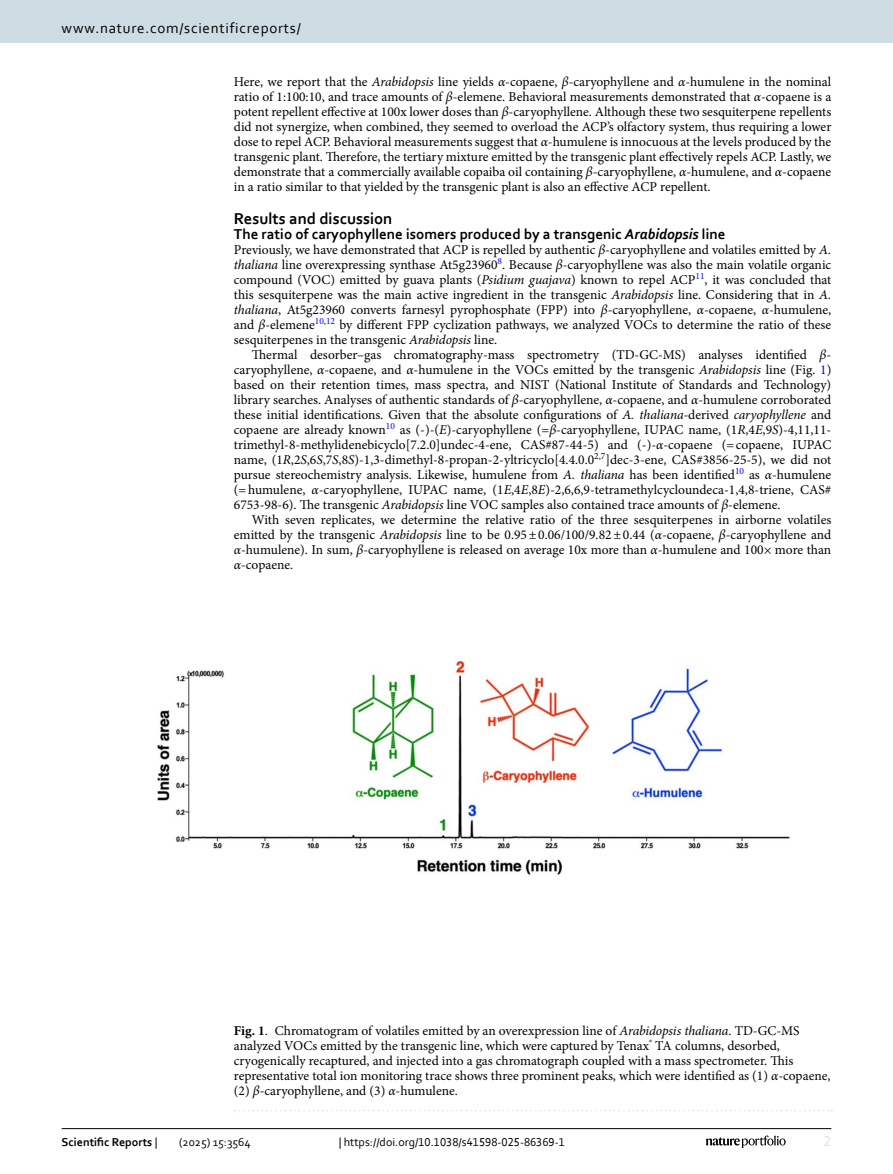
<style>
.page{position:relative;width:893px;height:1174px;background:#fff}
.page>*{position:absolute;margin:0;border:0;box-sizing:border-box;transform-origin:0 0}
.Head_1{font:700 16.5px "Corbel";color:#000}
.Head_2_After_1{font:700 15px "Corbel";color:#000}
.t1{font:15px "Corbel";letter-spacing:.05em;color:#000}
.t2{font:15px "Corbel";color:#d9e4eb}
.Body_Text{font:13.5px/15px "Minion Pro";color:#000;text-align:justify}
.Body_Text_Indent{font:13.5px/15px "Minion Pro";color:#000;text-align:justify}
.Figure_Caption{font:13.5px/15px "Minion Pro";color:#000}
.t3{font:12px "Corbel";color:#000}
.t4{font:700 12px "Corbel";color:#000}
.s1{font-style:italic}
.s2{color:#00f}
.s3{font-weight:700}
.s4{font-weight:400}
</style>
<div class="page">
<img style="left:157px;top:660px;width:633px;height:215px">
<svg style="left:235px;top:1110px;width:597px;height:1px"></svg>
<hr style="left:62px;top:1128px;width:769px;height:1px;background:#000">
<svg style="left:706px;top:1135px;width:80px;height:12px"></svg>
<div style="left:0;top:0;width:893px;height:43px;background:#cedde4"></div>
<p class="t1" style="left:62px;top:18px;width:241px">www.nature.com/scientificreports/</p>
<p class="Body_Text" style="left:234px;top:74px;width:599px">Here, we report that the <span class="s1">Arabidopsis</span> line yields <span class="s1">α</span>-copaene, <span class="s1">β</span>-caryophyllene and <span class="s1">α</span>-humulene in the nominal ratio of 1:100:10, and trace amounts of <span class="s1">β</span>-elemene. Behavioral measurements demonstrated that <span class="s1">α</span>-copaene is a potent repellent effective at 100x lower doses than <span class="s1">β</span>-caryophyllene. Although these two sesquiterpene repellents did not synergize, when combined, they seemed to overload the ACP’s olfactory system, thus requiring a lower dose to repel ACP. Behavioral measurements suggest that <span class="s1">α</span>-humulene is innocuous at the levels produced by the transgenic plant. Therefore, the tertiary mixture emitted by the transgenic plant effectively repels ACP. Lastly, we demonstrate that a commercially available copaiba oil containing <span class="s1">β</span>-caryophyllene, <span class="s1">α</span>-humulene, and <span class="s1">α</span>-copaene in a ratio similar to that yielded by the transgenic plant is also an effective ACP repellent.</p>
<p class="Head_1" style="left:234px;top:208px;width:160px">Results and discussion</p>
<p class="Head_2_After_1" style="left:234px;top:224px;width:493px">The ratio of caryophyllene isomers produced by a transgenic <span class="s1">Arabidopsis</span> line</p>
<p class="Body_Text" style="left:234px;top:242px;width:599px">Previously, we have demonstrated that ACP is repelled by authentic <span class="s1">β</span>-caryophyllene and volatiles emitted by <span class="s1">A. thaliana</span> line overexpressing synthase At5g23960<sup>8</sup>. Because <span class="s1">β</span>-caryophyllene was also the main volatile organic compound (VOC) emitted by guava plants (<span class="s1">Psidium guajava</span>) known to repel ACP<sup>11</sup>, it was concluded that this sesquiterpene was the main active ingredient in the transgenic <span class="s1">Arabidopsis</span> line. Considering that in <span class="s1">A. thaliana</span>, At5g23960 converts farnesyl pyrophosphate (FPP) into <span class="s1">β</span>-caryophyllene, <span class="s1">α</span>-copaene, <span class="s1">α</span>-humulene, and <span class="s1">β</span>-elemene<sup>10</sup><sup>,</sup><sup>12</sup> by different FPP cyclization pathways, we analyzed VOCs to determine the ratio of these sesquiterpenes in the transgenic <span class="s1">Arabidopsis</span> line.</p>
<p class="Body_Text_Indent" style="left:234px;top:347px;width:599px;text-indent:18px">Thermal desorber–gas chromatography-mass spectrometry (TD-GC-MS) analyses identified <span class="s1">β&shy;</span>caryophyllene, <span class="s1">α</span>-copaene, and <span class="s1">α</span>-humulene in the VOCs emitted by the transgenic <span class="s1">Arabidopsis</span> line (Fig. <span class="s2">1</span>) based on their retention times, mass spectra, and NIST (National Institute of Standards and Technology) library searches. Analyses of authentic standards of <span class="s1">β</span>-caryophyllene, <span class="s1">α</span>-copaene, and <span class="s1">α</span>-humulene corroborated these initial identifications. Given that the absolute configurations of <span class="s1">A. thaliana-</span>derived <span class="s1">caryophyllene</span> and copaene are already known<sup>10</sup> as (-)-(<span class="s1">E</span>)-caryophyllene (=<span class="s1">β</span>-caryophyllene, IUPAC name, (1<span class="s1">R</span>,4<span class="s1">E</span>,9<span class="s1">S</span>)-4,11,11- trimethyl-8-methylidenebicyclo[7.2.0]undec-4-ene, CAS#87-44-5) and (-)-<span class="s1">α</span>-copaene (=copaene, IUPAC name, (1<span class="s1">R</span>,2<span class="s1">S</span>,6<span class="s1">S</span>,7<span class="s1">S</span>,8<span class="s1">S</span>)-1,3-dimethyl-8-propan-2-yltricyclo[4.4.0.0<sup>2,7</sup>]dec-3-ene, CAS#3856-25-5), we did not pursue stereochemistry analysis. Likewise, humulene from <span class="s1">A. thaliana</span> has been identified<sup>10</sup> as <span class="s1">α</span>-humulene (=humulene, <span class="s1">α</span>-caryophyllene, IUPAC name, (1<span class="s1">E</span>,4<span class="s1">E</span>,8<span class="s1">E</span>)-2,6,6,9-tetramethylcycloundeca-1,4,8-triene, CAS# 6753-98-6). The transgenic <span class="s1">Arabidopsis</span> line VOC samples also contained trace amounts of <span class="s1">β</span>-elemene.</p>
<p class="Body_Text_Indent" style="left:234px;top:512px;width:599px;text-indent:18px">With seven replicates, we determine the relative ratio of the three sesquiterpenes in airborne volatiles emitted by the transgenic <span class="s1">Arabidopsis</span> line to be 0.95±0.06/100/9.82±0.44 (<span class="s1">α</span>-copaene, <span class="s1">β</span>-caryophyllene and <span class="s1">α</span>-humulene). In sum, <span class="s1">β</span>-caryophyllene is released on average 10x more than <span class="s1">α</span>-humulene and 100× more than <span class="s1">α</span>-copaene.</p>
<p class="Figure_Caption" style="left:234px;top:1023px;width:598px"><span class="s3">Fig. 1</span>. Chromatogram of volatiles emitted by an overexpression line of <span class="s1">Arabidopsis thaliana</span>. TD-GC-MS analyzed VOCs emitted by the transgenic line, which were captured by Tenax<sup>®</sup> TA columns, desorbed, cryogenically recaptured, and injected into a gas chromatograph coupled with a mass spectrometer. This representative total ion monitoring trace shows three prominent peaks, which were identified as (1) <span class="s1">α</span>-copaene, (2) <span class="s1">β</span>-caryophyllene, and (3) <span class="s1">α</span>-humulene.</p>
<p class="t4" style="left:62px;top:1134px;width:97px">Scientific Reports <span class="s4">|</span></p>
<p class="t3" style="left:179px;top:1134px;width:73px">(2025) 15:3564</p>
<p class="t3" style="left:339px;top:1134px;width:228px">| https://doi.org/10.1038/s41598-025-86369-1</p>
<p class="t2" style="left:824px;top:1132px;width:9px">2</p>
</div>
